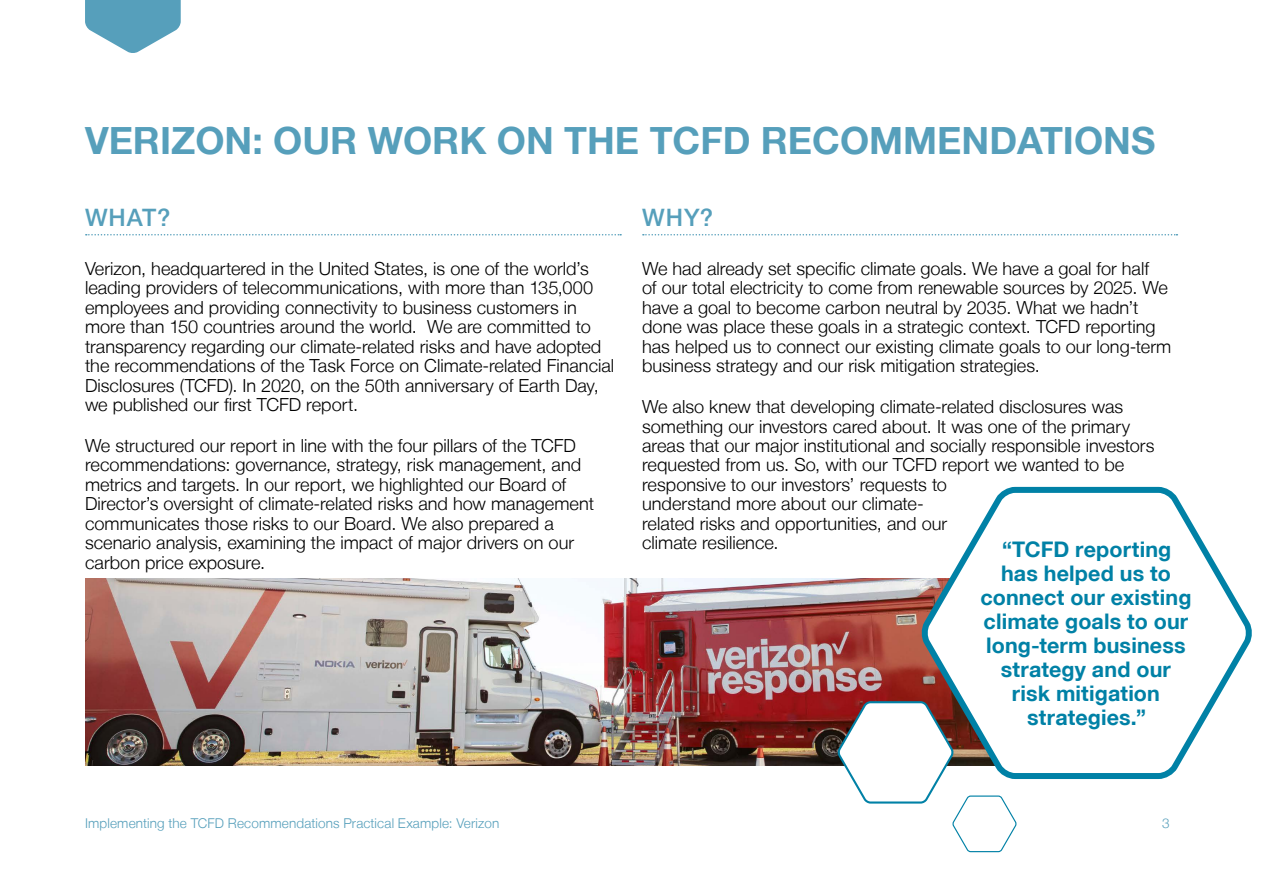
<style>
.page{position:relative;width:1263px;height:893px;background:#fff}
.page>*{position:absolute;margin:0;border:0;box-sizing:border-box;transform-origin:0 0}
.t1{font:700 37.5px "Helvetica Neue LT";color:#569fbb}
.t2{font:500 24px "Helvetica Neue LT";letter-spacing:.035em;color:#569fbb}
.t3{font:700 21.45px/24px "Helvetica Neue LT";letter-spacing:.005em;color:#0081a6;text-align:center}
.t4{font:300 18px/19.5px "Helvetica Neue LT";color:#000}
.t5{font:300 13.5px "Helvetica Neue LT";letter-spacing:.01em;color:#569fbb}
</style>
<div class="page">
<svg style="left:85px;top:0;width:96px;height:53px"></svg>
<svg style="left:86px;top:234px;width:535px;height:1px"></svg>
<svg style="left:643px;top:234px;width:534px;height:1px"></svg>
<img style="left:85px;top:578px;width:831px;height:187px">
<svg style="left:916px;top:486px;width:336px;height:293px"></svg>
<svg style="left:836px;top:700px;width:182px;height:153px"></svg>
<h1 class="t1" style="left:85px;top:118px;width:1072px">VERIZON: OUR WORK ON THE TCFD RECOMMENDATIONS</h1>
<h2 class="t2" style="left:85px;top:203px;width:87px">WHAT?</h2>
<p class="t4" style="left:85px;top:258px;width:531px">Verizon, headquartered in the United States, is one of the world’s leading providers of telecommunications, with more than 135,000 employees and providing connectivity to business customers in more than 150 countries around the world. We are committed to transparency regarding our climate-related risks and have adopted the recommendations of the Task Force on Climate-related Financial Disclosures (TCFD). In 2020, on the 50th anniversary of Earth Day, we published our first TCFD report.</p>
<p class="t4" style="left:85px;top:435px;width:511px">We structured our report in line with the four pillars of the TCFD recommendations: governance, strategy, risk management, and metrics and targets. In our report, we highlighted our Board of Director’s oversight of climate-related risks and how management communicates those risks to our Board. We also prepared a scenario analysis, examining the impact of major drivers on our carbon price exposure.</p>
<h2 class="t2" style="left:642px;top:203px;width:73px">WHY?</h2>
<p class="t4" style="left:642px;top:258px;width:531px">We had already set specific climate goals. We have a goal for half<br>of our total electricity to come from renewable sources by 2025. We have a goal to become carbon neutral by 2035. What we hadn’t done was place these goals in a strategic context. TCFD reporting has helped us to connect our existing climate goals to our long-term business strategy and our risk mitigation strategies.</p>
<p class="t4" style="left:642px;top:396px;width:514px">We also knew that developing climate-related disclosures was something our investors cared about. It was one of the primary areas that our major institutional and socially responsible investors requested from us. So, with our TCFD report we wanted to be responsive to our investors’ requests to<br>understand more about our climate-<br>related risks and opportunities, and our<br>climate resilience.</p>
<p class="t3" style="left:980px;top:536px;width:213px">“TCFD reporting has helped us to connect our existing climate goals to our long-term business strategy and our risk mitigation strategies.”</p>
<p class="t5" style="left:85px;top:814px;width:416px">Implementing the TCFD Recommendations Practical Example: Verizon</p>
<p class="t5" style="left:1162px;top:814px;width:9px">3</p>
</div>
